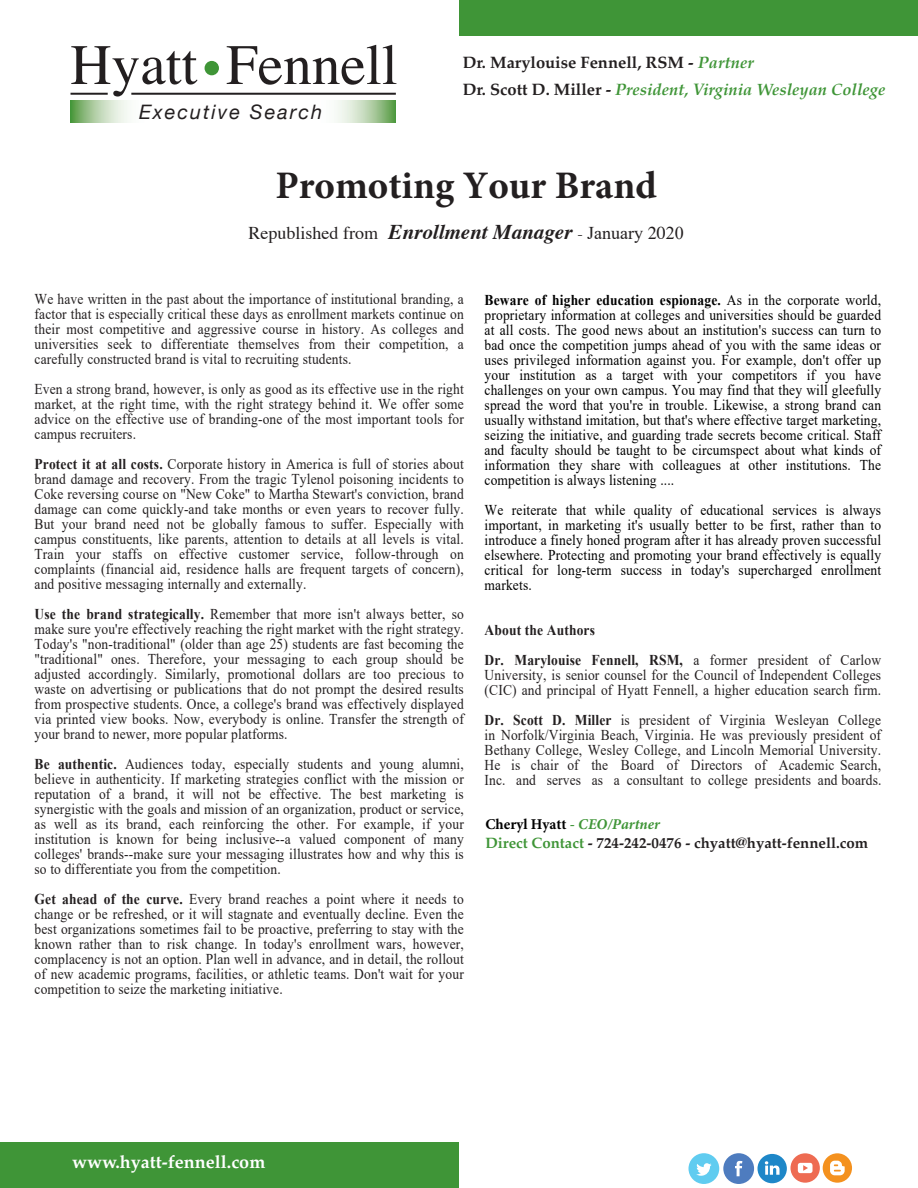
<style>
.page{position:relative;width:918px;height:1188px;background:#fff}
.page>*{position:absolute;margin:0;border:0;box-sizing:border-box;transform-origin:0 0}
.t1{font:57.15px "Times";color:#231f20}
.t2{font:700 39px "Minion Pro";color:#231f20}
.t3{font:italic 19.95px "Helvetica Neue";letter-spacing:.1em;color:#231f20}
.t4{font:18px "Times";color:#231f20}
.t5{font:700 18px "Palatino";color:#fff}
.t6{font:italic 700 16.5px "Palatino";color:#3f9537}
.t7{font:700 16.5px "Palatino";color:#231f20}
.t8{font:15px/15px "Times New Roman";letter-spacing:.01em;color:#231f20;text-align:justify;scale:.9 1}
.t9{font:15px/15px "Times New Roman";letter-spacing:.01em;color:#000;text-align:justify;scale:.9 1}
.t10{font:700 15px/30px "Times New Roman";letter-spacing:.01em;color:#231f20;scale:.9 1}
.t11{font:700 15px "Palatino";color:#231f20}
.t12{font:700 15px "Minion Pro";color:#000}
.s1{font-style:italic;color:#3f9537}
.s2{font-style:normal;color:#231f20}
.s3{font-weight:700;font-style:italic;font-size:21px}
.s4{font-size:16.5px}
.s5{font-family:"Times New Roman"}
.s6{font-weight:700}
.s7{font-weight:400}
.s8{color:#3f9537}
</style>
<div class="page">
<div style="left:0;top:1143px;width:459px;height:45px;background:#3f9537"></div>
<div style="left:459px;top:0;width:459px;height:36px;background:#3f9537"></div>
<svg style="left:70px;top:100px;width:58px;height:23px"></svg>
<svg style="left:337px;top:100px;width:59px;height:23px"></svg>
<hr style="left:131px;top:93px;width:265px;height:2px;background:#231f20">
<hr style="left:71px;top:93px;width:37px;height:2px;background:#231f20">
<div style="left:205px;top:61px;width:14px;height:14px;background:#3f9537;border-radius:50%"></div>
<div style="left:723px;top:1153px;width:31px;height:31px;background:#4e7cbf;border-radius:50%"></div>
<svg style="left:735px;top:1161px;width:7px;height:15px"></svg>
<div style="left:688px;top:1153px;width:31px;height:31px;background:#60ccf0;border-radius:50%"></div>
<svg style="left:696px;top:1163px;width:16px;height:13px"></svg>
<div style="left:791px;top:1153px;width:29px;height:30px;background:#ee6b52;border-radius:50%"></div>
<svg style="left:798px;top:1163px;width:15px;height:10px"></svg>
<div style="left:758px;top:1154px;width:29px;height:29px;background:#1e87c8;border-radius:50%"></div>
<svg style="left:765px;top:1161px;width:15px;height:14px"></svg>
<div style="left:823px;top:1153px;width:29px;height:30px;background:#f4911e;border-radius:50%"></div>
<svg style="left:830px;top:1161px;width:15px;height:14px"></svg>
<h1 class="t1" style="left:70px;top:11px;width:329px">Hyatt Fennell</h1>
<h3 class="t3" style="left:139px;top:97px;width:185px">Executive Search</h3>
<p class="t7" style="left:463px;top:48px;width:293px">Dr. Marylouise Fennell, RSM - <span class="s1">Partner</span></p>
<p class="t6" style="left:463px;top:76px;width:424px"><span class="s2">Dr. Scott D. Miller -</span> President, Virginia Wesleyan College</p>
<h2 class="t2" style="left:275px;top:158px;width:383px">Promoting Your Brand</h2>
<p class="t4" style="left:249px;top:216px;width:437px">Republished from <span class="s3">Enrollment Manager</span> <span class="s4">-</span> <span class="s5">January</span> 20<span class="s5">20</span></p>
<p class="t8" style="left:35px;top:291px;width:479px">We have written in the past about the importance of institutional branding, a factor that is especially critical these days as enrollment markets continue on their most competitive and aggressive course in history. As colleges and universities seek to differentiate themselves from their competition, a carefully constructed brand is vital to recruiting students.</p>
<p class="t8" style="left:35px;top:381px;width:479px">Even a strong brand, however, is only as good as its effective use in the right market, at the right time, with the right strategy behind it. We offer some advice on the effective use of branding-one of the most important tools for campus recruiters.</p>
<p class="t8" style="left:35px;top:456px;width:479px"><span class="s6">Protect it at all costs.</span> Corporate history in America is full of stories about brand damage and recovery. From the tragic Tylenol poisoning incidents to Coke reversing course on "New Coke" to Martha Stewart's conviction, brand damage can come quickly-and take months or even years to recover fully.<br>But your brand need not be globally famous to suffer. Especially with campus constituents, like parents, attention to details at all levels is vital.<br>Train your staffs on effective customer service, follow-through on complaints (financial aid, residence halls are frequent targets of concern), and positive messaging internally and externally.</p>
<p class="t8" style="left:35px;top:606px;width:479px"><span class="s6">Use the brand strategically.</span> Remember that more isn't always better, so make sure you're effectively reaching the right market with the right strategy.<br>Today's "non-traditional" (older than age 25) students are fast becoming the "traditional" ones. Therefore, your messaging to each group should be adjusted accordingly. Similarly, promotional dollars are too precious to waste on advertising or publications that do not prompt the desired results from prospective students. Once, a college's brand was effectively displayed via printed view books. Now, everybody is online. Transfer the strength of your brand to newer, more popular platforms.</p>
<p class="t8" style="left:35px;top:756px;width:478px"><span class="s6">Be authentic.</span> Audiences today, especially students and young alumni, believe in authenticity. If marketing strategies conflict with the mission or reputation of a brand, it will not be effective. The best marketing is synergistic with the goals and mission of an organization, product or service, as well as its brand, each reinforcing the other. For example, if your institution is known for being inclusive--a valued component of many colleges' brands--make sure your messaging illustrates how and why this is so to differentiate you from the competition.</p>
<p class="t8" style="left:35px;top:891px;width:479px"><span class="s6">Get ahead of the curve.</span> Every brand reaches a point where it needs to change or be refreshed, or it will stagnate and eventually decline. Even the best organizations sometimes fail to be proactive, preferring to stay with the known rather than to risk change. In today's enrollment wars, however, complacency is not an option. Plan well in advance, and in detail, the rollout of new academic programs, facilities, or athletic teams. Don't wait for your competition to seize the marketing initiative.</p>
<p class="t9" style="left:485px;top:292px;width:442px"><span class="s6">Beware of higher education espionage.</span> As in the corporate world, proprietary information at colleges and universities should be guarded at all costs. The good news about an institution's success can turn to bad once the competition jumps ahead of you with the same ideas or uses privileged information against you. For example, don't offer up your institution as a target with your competitors if you have challenges on your own campus. You may find that they will gleefully spread the word that you're in trouble. Likewise, a strong brand can usually withstand imitation, but that's where effective target marketing, seizing the initiative, and guarding trade secrets become critical. Staff and faculty should be taught to be circumspect about what kinds of information they share with colleagues at other institutions. The competition is always listening ....</p>
<p class="t9" style="left:485px;top:502px;width:442px">We reiterate that while quality of educational services is always important, in marketing it's usually better to be first, rather than to introduce a finely honed program after it has already proven successful elsewhere. Protecting and promoting your brand effectively is equally critical for long-term success in today's supercharged enrollment markets.</p>
<p class="t10" style="left:485px;top:614px;width:442px">About the Authors<br>Dr. Marylouise Fennell, RSM, <span class="s7">a former president of Carlow</span></p>
<p class="t8" style="left:485px;top:667px;width:442px">University, is senior counsel for the Council of Independent Colleges (CIC) and principal of Hyatt Fennell, a higher education search firm.</p>
<p class="t8" style="left:485px;top:712px;width:443px"><span class="s6">Dr. Scott D. Miller</span> is president of Virginia Wesleyan College in Norfolk/Virginia Beach, Virginia. He was previously president of Bethany College, Wesley College, and Lincoln Memorial University.<br>He is chair of the Board of Directors of Academic Search, Inc. and serves as a consultant to college presidents and boards.</p>
<p class="t12" style="left:485px;top:814px;width:176px">Cheryl Hyatt <span class="s8">-</span> <span class="s1">CEO/Partner</span></p>
<p class="t11" style="left:485px;top:831px;width:384px"><span class="s8">Direct Contact</span> - 724-242-0476 - chyatt@hyatt-fennell.com</p>
<p class="t5" style="left:72px;top:1147px;width:195px">www.hyatt-fennell.com</p>
</div>
